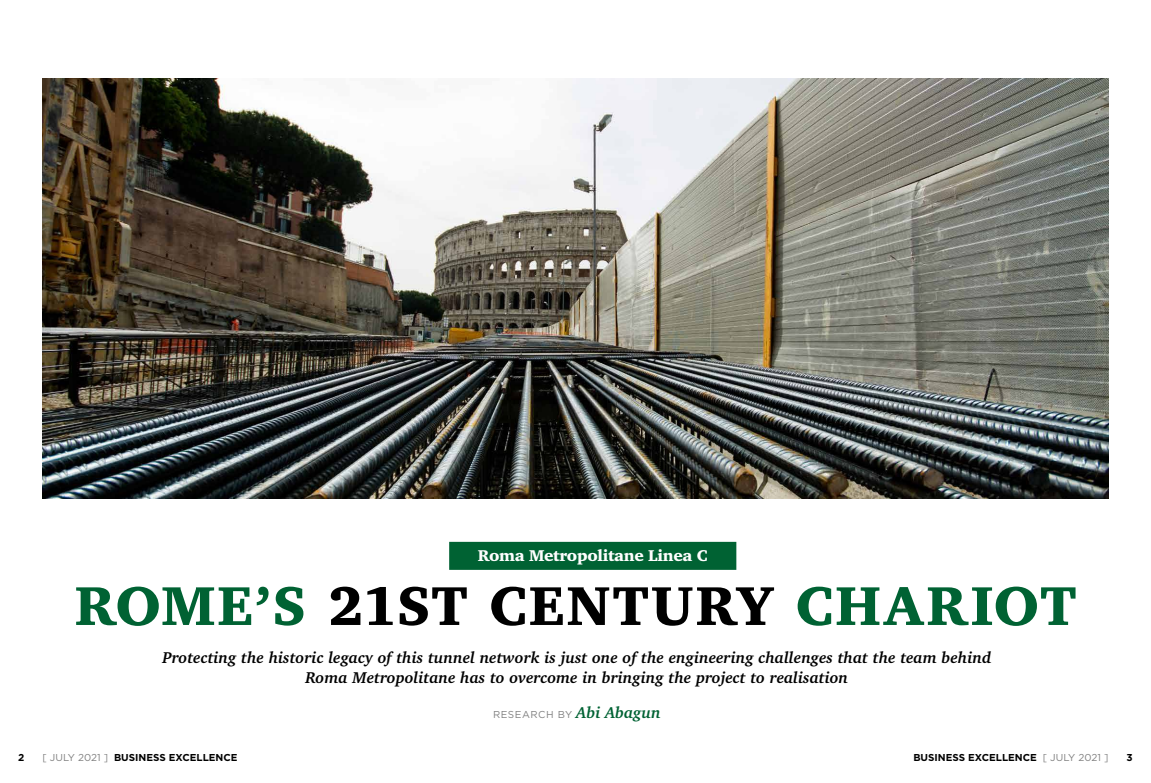
<style>
.page{position:relative;width:1151px;height:783px;background:#fff}
.page>*{position:absolute;margin:0;border:0;box-sizing:border-box;transform-origin:0 0}
.t1{font:900 56px "Charter IT Cby BT";letter-spacing:.025em;color:#006233}
.t2{font:italic 700 16px/20px "Charter IT Cby BT";color:#000;text-align:center}
.t3{font:900 16px "Charter IT Cby BT";letter-spacing:-.02em;color:#fff}
.t4{font:700 10px "Gotham";color:#000}
.t5{font:10px "Gotham";letter-spacing:.05em;color:#808080}
.s1{color:#000}
.s2{font-family:"Charter IT Cby BT";font-weight:700;font-style:italic;font-size:16px;color:#006233}
.s3{font-weight:400;color:#808080}
</style>
<div class="page">
<div style="left:449px;top:541px;width:287px;height:28px;background:#006233"></div>
<img style="left:43px;top:78px;width:1065px;height:420px">
<p class="t3" style="left:478px;top:545px;width:232px">Roma Metropolitane Linea C</p>
<h1 class="t1" style="left:75px;top:571px;width:1003px">ROME’S <span class="s1">21ST CENTURY</span> CHARIOT</h1>
<p class="t2" style="left:162px;top:647px;width:830px">Protecting the historic legacy of this tunnel network is just one of the engineering challenges that the team behind<br>Roma Metropolitane has to overcome in bringing the project to realisation</p>
<p class="t5" style="left:493px;top:707px;width:169px">RESEARCH BY <span class="s2">Abi Abagun</span></p>
<p class="t4" style="left:18px;top:750px;width:8px">2</p>
<p class="t4" style="left:43px;top:750px;width:197px"><span class="s3">[ JULY 2021 ]</span> BUSINESS EXCELLENCE</p>
<p class="t4" style="left:1127px;top:750px;width:8px">3</p>
<p class="t4" style="left:913px;top:750px;width:197px">BUSINESS EXCELLENCE <span class="s3">[ JULY 2021 ]</span></p>
</div>
